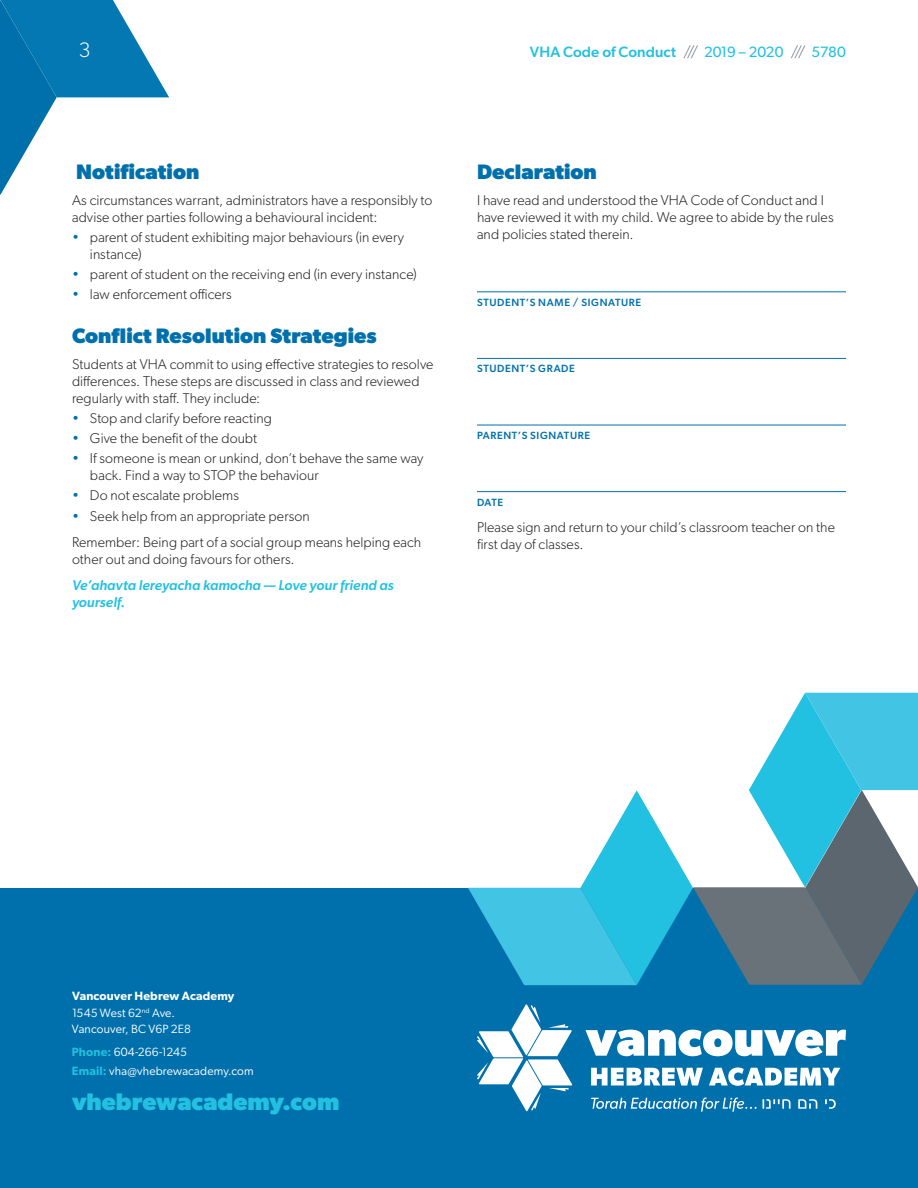
<style>
.page{position:relative;width:918px;height:1188px;background:#fff}
.page>*{position:absolute;margin:0;border:0;box-sizing:border-box;transform-origin:0 0}
.t1{font:700 24px "Gibson";color:#22c0e1}
.t2{font:700 21px "Gibson";color:#0070ac}
.t3{font:300 21px "Gibson";color:#fff}
.t4{font:500 15px "Gibson";letter-spacing:.005em;color:#22c0e1}
.t5{font:300 14.25px/17.1px "Gibson";letter-spacing:.005em;color:#231f20}
.t6{font:italic 500 14.25px/17.1px "Gibson";letter-spacing:.005em;color:#22c0e1}
.t7{font:12px/16.5px "Gibson";letter-spacing:.01em;color:#fff}
.t8{font:500 10.5px "Gibson";letter-spacing:.06em;color:#0070ac}
.s1{font-weight:100;color:#5c666f}
.s2{font-weight:400}
.s3{color:#0070ac}
.s4{font-weight:600}
.s5{font-weight:600;color:#22bfdc}
.s6{font-weight:600;color:#22c0e1}
</style>
<div class="page">
<svg style="left:0;top:0;width:169px;height:195px"></svg>
<hr style="left:477px;top:291px;width:369px;height:1px;background:#0070ac">
<hr style="left:477px;top:358px;width:369px;height:1px;background:#0070ac">
<hr style="left:477px;top:425px;width:369px;height:1px;background:#0070ac">
<hr style="left:477px;top:491px;width:369px;height:1px;background:#0070ac">
<div style="left:0;top:888px;width:918px;height:300px;background:#0070ac"></div>
<svg style="left:591px;top:1067px;width:249px;height:19px"></svg>
<svg style="left:585px;top:1030px;width:261px;height:26px"></svg>
<svg style="left:477px;top:1004px;width:95px;height:107px"></svg>
<svg style="left:591px;top:1098px;width:245px;height:14px"></svg>
<svg style="left:468px;top:693px;width:450px;height:292px"></svg>
<h2 class="t3" style="left:79px;top:37px;width:13px">3</h2>
<p class="t4" style="left:530px;top:43px;width:318px">VHA Code of Conduct <span class="s1">///</span> <span class="s2">2019 – 2020</span> <span class="s1">///</span> <span class="s2">5780</span></p>
<h2 class="t2" style="left:76px;top:159px;width:125px">Notification</h2>
<p class="t5" style="left:72px;top:191px;width:362px">As circumstances warrant, administrators have a responsibly to advise other parties following a behavioural incident:</p>
<p class="t5" style="left:90px;top:228px;width:316px;text-indent:-18px"><span class="s3">•</span> parent of student exhibiting major behaviours (in every instance)</p>
<p class="t5" style="left:72px;top:266px;width:346px"><span class="s3">•</span> parent of student on the receiving end (in every instance)</p>
<p class="t5" style="left:72px;top:286px;width:161px"><span class="s3">•</span> law enforcement officers</p>
<h2 class="t2" style="left:72px;top:323px;width:306px">Conflict Resolution Strategies</h2>
<p class="t5" style="left:72px;top:355px;width:363px">Students at VHA commit to using effective strategies to resolve differences. These steps are discussed in class and reviewed regularly with staff. They include:</p>
<p class="t5" style="left:72px;top:409px;width:201px"><span class="s3">•</span> Stop and clarify before reacting</p>
<p class="t5" style="left:72px;top:429px;width:187px"><span class="s3">•</span> Give the benefit of the doubt</p>
<p class="t5" style="left:90px;top:450px;width:335px;text-indent:-18px"><span class="s3">•</span> If someone is mean or unkind, don’t behave the same way back. Find a way to STOP the behaviour</p>
<p class="t5" style="left:72px;top:487px;width:168px"><span class="s3">•</span> Do not escalate problems</p>
<p class="t5" style="left:72px;top:502px;width:351px;line-height:26.1px"><span class="s3">•</span> Seek help from an appropriate person<br>Remember: Being part of a social group means helping each</p>
<p class="t5" style="left:72px;top:550px;width:224px">other out and doing favours for others.</p>
<p class="t6" style="left:72px;top:576px;width:323px">Ve’ahavta lereyacha kamocha — Love your friend as yourself.</p>
<h2 class="t2" style="left:477px;top:159px;width:121px">Declaration</h2>
<p class="t5" style="left:477px;top:191px;width:358px">I have read and understood the VHA Code of Conduct and I have reviewed it with my child. We agree to abide by the rules and policies stated therein.</p>
<p class="t8" style="left:477px;top:296px;width:166px">STUDENT’S NAME / SIGNATURE</p>
<p class="t8" style="left:477px;top:362px;width:99px">STUDENT’S GRADE</p>
<p class="t8" style="left:477px;top:429px;width:115px">PARENT’S SIGNATURE</p>
<p class="t8" style="left:477px;top:496px;width:28px">DATE</p>
<p class="t5" style="left:477px;top:518px;width:360px">Please sign and return to your child’s classroom teacher on the first day of classes.</p>
<p class="t7" style="left:72px;top:987px;width:164px"><span class="s4">Vancouver Hebrew Academy<br></span>1545 West 62<sup>nd</sup> Ave.<br>Vancouver, BC V6P 2E8</p>
<p class="t7" style="left:72px;top:1041px;width:183px;line-height:19.5px"><span class="s5">Phone:</span> 604-266-1245<br><span class="s6">Email:</span> vha@vhebrewacademy.com</p>
<h1 class="t1" style="left:72px;top:1087px;width:269px">vhebrewacademy.com</h1>
</div>
